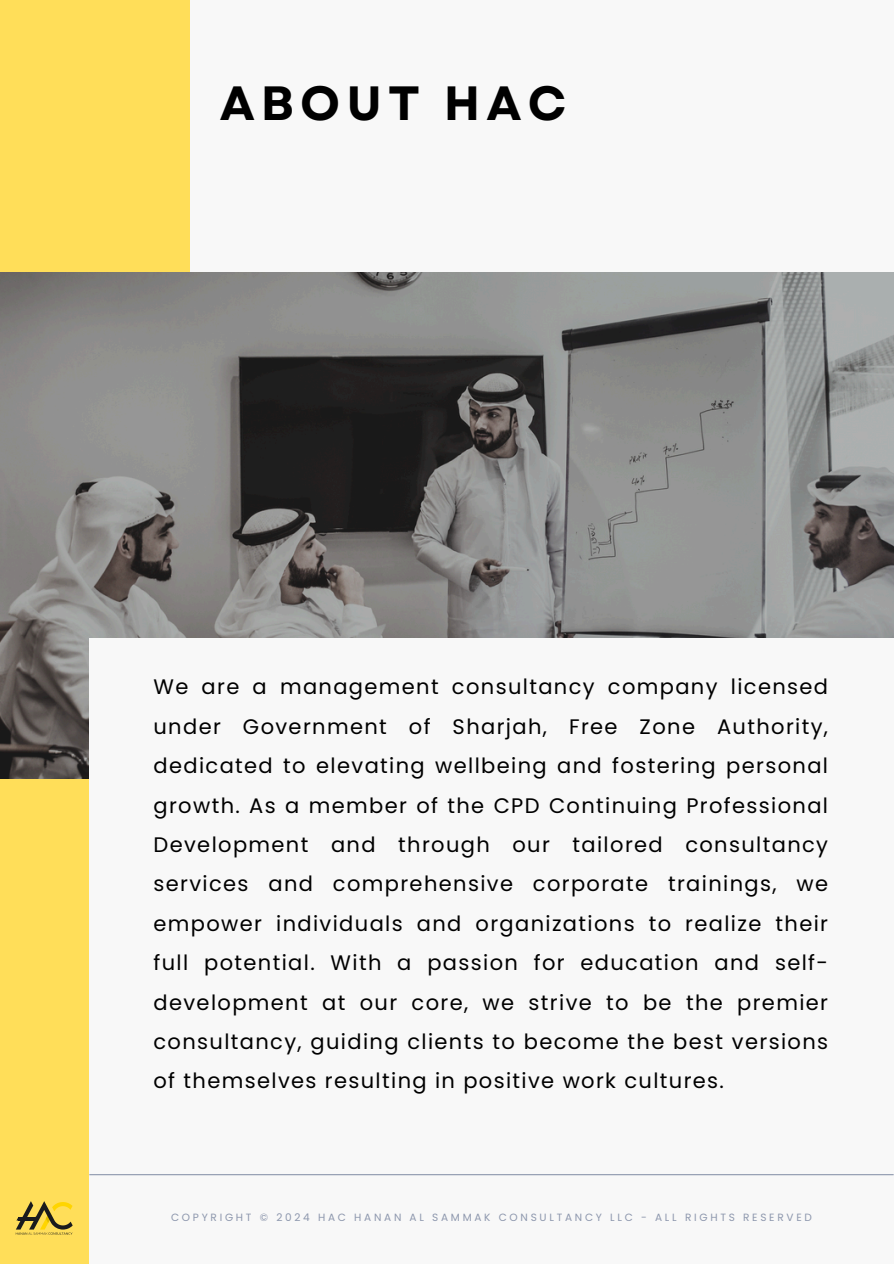
<style>
.page{position:relative;width:894px;height:1264px;background:#fff}
.page>*{position:absolute;margin:0;border:0;box-sizing:border-box;transform-origin:0 0}
.t1{font:700 48px "Garet";letter-spacing:.13em;color:#000}
.t2{font:21px/39.3px "Poppins";letter-spacing:.065em;color:#000;text-align:justify}
.t3{font:10.5px "Poppins";letter-spacing:.26em;color:#8d97ad}
</style>
<div class="page">
<div style="left:0;top:0;width:893px;height:1263px;background:#f8f8f8"></div>
<div style="left:0;top:0;width:189px;height:1263px;background:#ffde59"></div>
<img style="left:0;top:273px;width:893px;height:505px">
<div style="left:89px;top:638px;width:804px;height:625px;background:#f8f8f8"></div>
<hr style="left:89px;top:1174px;width:804px;height:1px;background:#8d97ad">
<svg style="left:16px;top:1201px;width:57px;height:33px"></svg>
<p class="t1" style="left:220px;top:69px;width:348px">ABOUT HAC</p>
<h1 class="t2" style="left:153px;top:667px;width:676px">We are a management consultancy company licensed under Government of Sharjah, Free Zone Authority, dedicated to elevating wellbeing and fostering personal growth. As a member of the CPD Continuing Professional Development and through our tailored consultancy services and comprehensive corporate trainings, we empower individuals and organizations to realize their full potential. With a passion for education and self&shy;development at our core, we strive to be the premier consultancy, guiding clients to become the best versions of themselves resulting in positive work cultures.</h1>
<p class="t3" style="left:171px;top:1209px;width:642px">COPYRIGHT © 2024 HAC HANAN AL SAMMAK CONSULTANCY LLC - ALL RIGHTS RESERVED</p>
</div>
